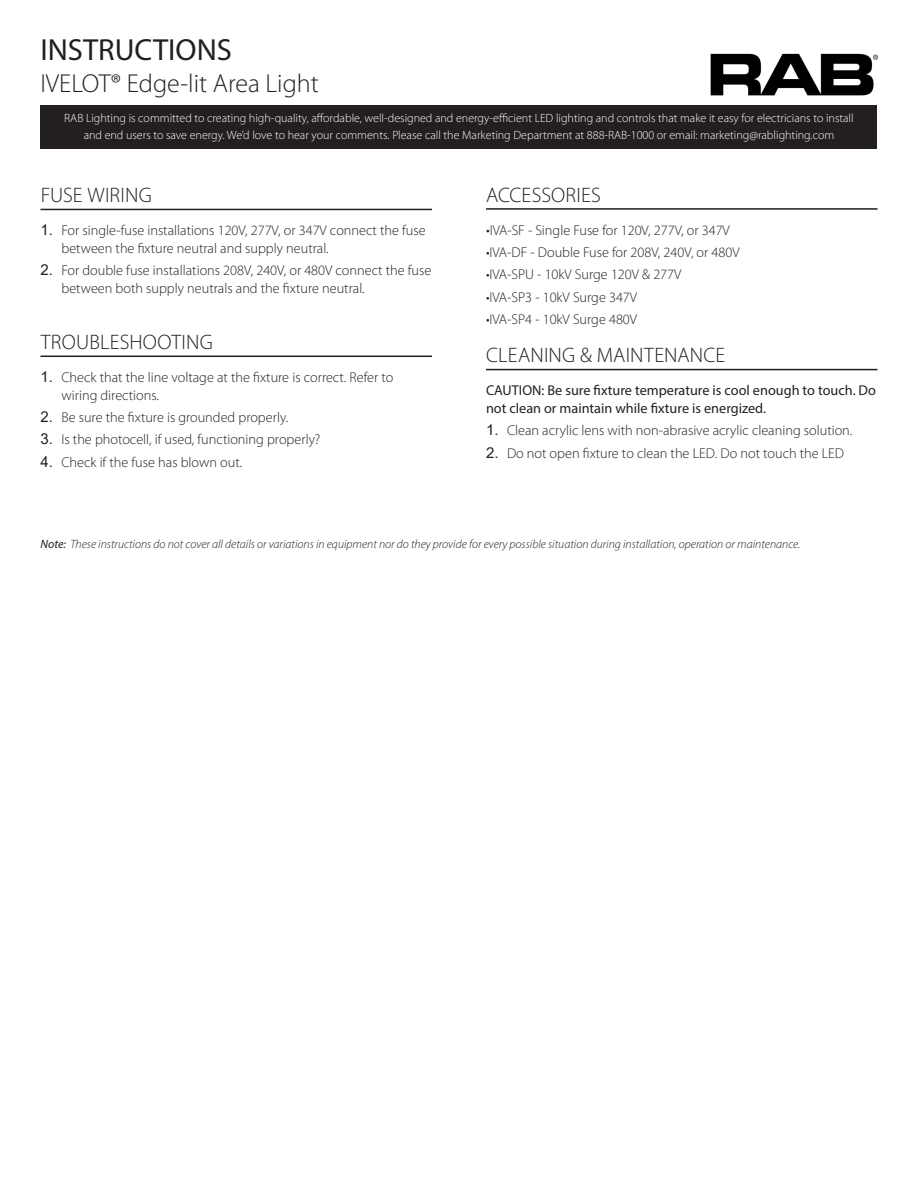
<style>
.page{position:relative;width:918px;height:1188px;background:#fff}
.page>*{position:absolute;margin:0;border:0;box-sizing:border-box;transform-origin:0 0}
.t1{font:30.6px "Myriad Pro";color:#231f20}
.t2{font:300 25.95px "Myriad Pro";color:#231f20}
.t3{font:300 21px "Myriad Pro";letter-spacing:.005em;color:#231f20}
.t4{font:300 14.25px/18px "Myriad Pro";color:#231f20}
.t5{font:14.25px/18px "Myriad Pro";color:#231f20}
.t6{font:300 12px/16.5px "Myriad Pro";color:#fff;text-align:center}
.Heading{font:italic 300 12px "Myriad Pro";color:#231f20}
.s1{font-family:"Arial";font-weight:400;font-size:15px}
.s2{font-size:15px}
.s3{font-weight:400}
</style>
<div class="page">
<img style="left:710px;top:53px;width:169px;height:43px">
<div style="left:40px;top:105px;width:838px;height:44px;background:#231f20"></div>
<hr style="left:40px;top:209px;width:392px;height:1px;background:#231f20">
<hr style="left:40px;top:356px;width:392px;height:1px;background:#231f20">
<hr style="left:486px;top:208px;width:392px;height:2px;background:#231f20">
<hr style="left:486px;top:369px;width:392px;height:1px;background:#231f20">
<h1 class="t1" style="left:40px;top:31px;width:193px">INSTRUCTIONS</h1>
<h2 class="t2" style="left:40px;top:67px;width:280px">IVELOT® Edge-lit Area Light</h2>
<p class="t6" style="left:64px;top:110px;width:791px">RAB Lighting is committed to creating high-quality, affordable, well-designed and energy-efficient LED lighting and controls that make it easy for electricians to install and end users to save energy. We’d love to hear your comments. Please call the Marketing Department at 888-RAB-1000 or email: marketing@rablighting.com</p>
<p class="t3" style="left:41px;top:182px;width:113px">FUSE WIRING</p>
<p class="t4" style="left:62px;top:221px;width:366px;text-indent:-21px"><span class="s1">1.</span> For single-fuse installations 120V, 277V, or 347V connect the fuse between the fixture neutral and supply neutral.</p>
<p class="t4" style="left:62px;top:261px;width:371px;text-indent:-21px"><span class="s1">2.</span> For double fuse installations 208V, 240V, or 480V connect the fuse between both supply neutrals and the fixture neutral.</p>
<p class="t3" style="left:41px;top:329px;width:174px">TROUBLESHOOTING</p>
<p class="t4" style="left:62px;top:368px;width:333px;text-indent:-21px"><span class="s1">1.</span> Check that the line voltage at the fixture is correct. Refer to wiring directions.</p>
<p class="t4" style="left:40px;top:408px;width:249px"><span class="s1">2.</span> Be sure the fixture is grounded properly.</p>
<p class="t4" style="left:40px;top:430px;width:281px"><span class="s1">3.</span> Is the photocell, if used, functioning properly?</p>
<p class="t4" style="left:40px;top:453px;width:203px"><span class="s1">4.</span> Check if the fuse has blown out.</p>
<p class="t3" style="left:486px;top:182px;width:116px">ACCESSORIES</p>
<p class="t4" style="left:486px;top:221px;width:245px"><span class="s2">•</span>IVA-SF - Single Fuse for 120V, 277V, or 347V</p>
<p class="t4" style="left:486px;top:243px;width:255px">•IVA-DF - Double Fuse for 208V, 240V, or 480V</p>
<p class="t4" style="left:486px;top:266px;width:197px">•IVA-SPU - 10kV Surge 120V &amp; 277V</p>
<p class="t4" style="left:486px;top:288px;width:153px">•IVA-SP3 - 10kV Surge 347V</p>
<p class="t4" style="left:486px;top:310px;width:153px">•IVA-SP4 - 10kV Surge 480V</p>
<p class="t3" style="left:486px;top:343px;width:241px">CLEANING &amp; MAINTENANCE</p>
<p class="t5" style="left:486px;top:381px;width:392px">CAUTION: Be sure fixture temperature is cool enough to touch. Do not clean or maintain while fixture is energized.</p>
<p class="t4" style="left:486px;top:421px;width:368px"><span class="s1">1.</span> Clean acrylic lens with non-abrasive acrylic cleaning solution.</p>
<p class="t4" style="left:486px;top:444px;width:360px"><span class="s1">2.</span> Do not open fixture to clean the LED. Do not touch the LED</p>
<p class="Heading" style="left:40px;top:537px;width:761px"><span class="s3">Note:</span> These instructions do not cover all details or variations in equipment nor do they provide for every possible situation during installation, operation or maintenance.</p>
</div>
